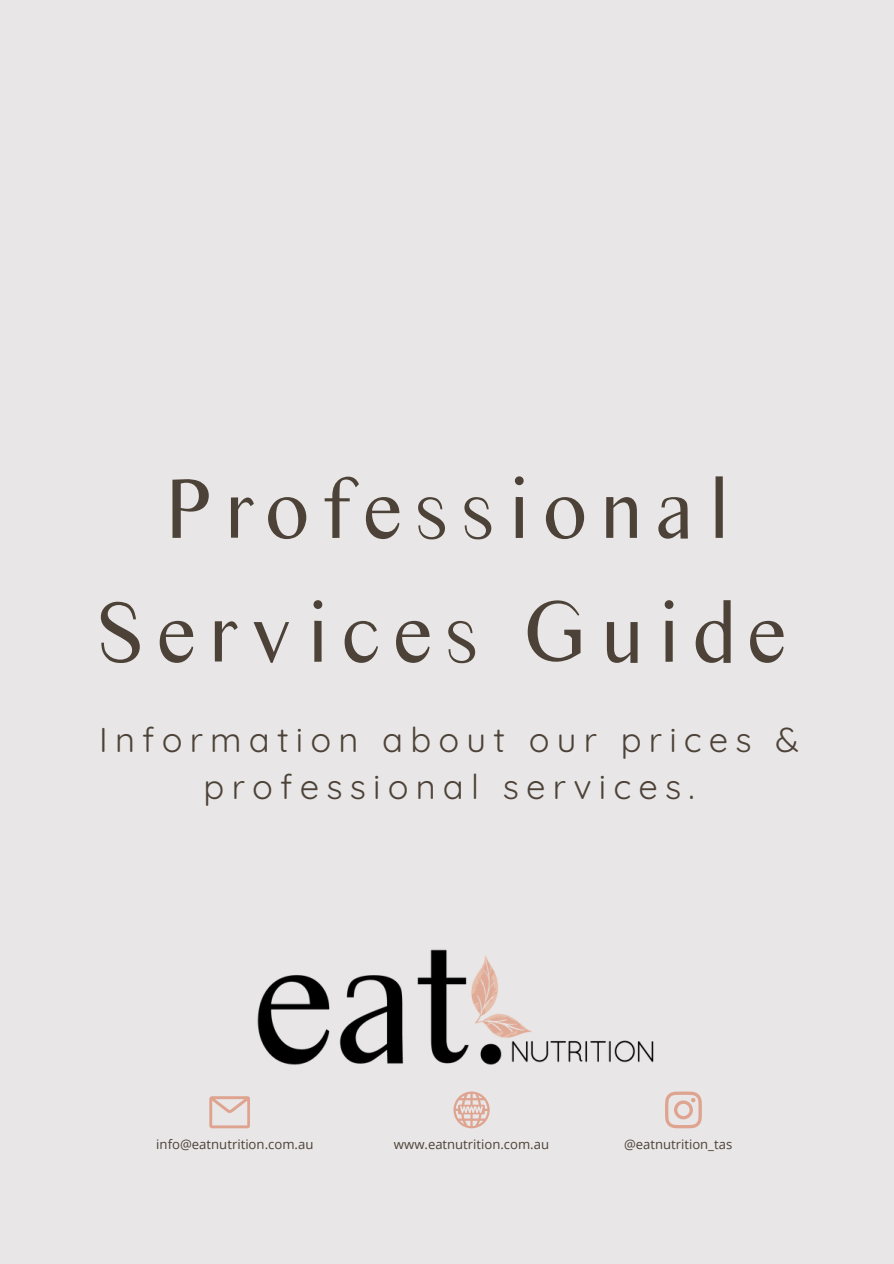
<style>
.page{position:relative;width:894px;height:1264px;background:#fff}
.page>*{position:absolute;margin:0;border:0;box-sizing:border-box;transform-origin:0 0}
.t1{font:88.5px/123.8px "Times Sans Serif";letter-spacing:.135em;color:#4d4238;text-align:center}
.t2{font:34.5px/47.2px "Quicksand";letter-spacing:.21em;color:#4d4238;text-align:center}
.t3{font:13.2px "Open Sans";color:#4d4238}
.t4{font:13.05px "Open Sans";color:#4d4238}
</style>
<div class="page">
<div style="left:0;top:0;width:893px;height:1263px;background:#e8e6e6"></div>
<img style="left:211px;top:949px;width:491px;height:180px">
<svg style="left:209px;top:1096px;width:41px;height:32px"></svg>
<svg style="left:453px;top:1091px;width:36px;height:37px"></svg>
<svg style="left:664px;top:1091px;width:37px;height:37px"></svg>
<p class="t1" style="left:95px;top:446px;width:692px">Professional<br>Services Guide</p>
<p class="t2" style="left:99px;top:715px;width:701px">Information about our prices &amp; professional services.</p>
<h2 class="t3" style="left:156px;top:1134px;width:159px">info@eatnutrition.com.au</h2>
<p class="t4" style="left:394px;top:1134px;width:156px">www.eatnutrition.com.au</p>
<p class="t4" style="left:624px;top:1134px;width:110px">@eatnutrition_tas</p>
</div>
